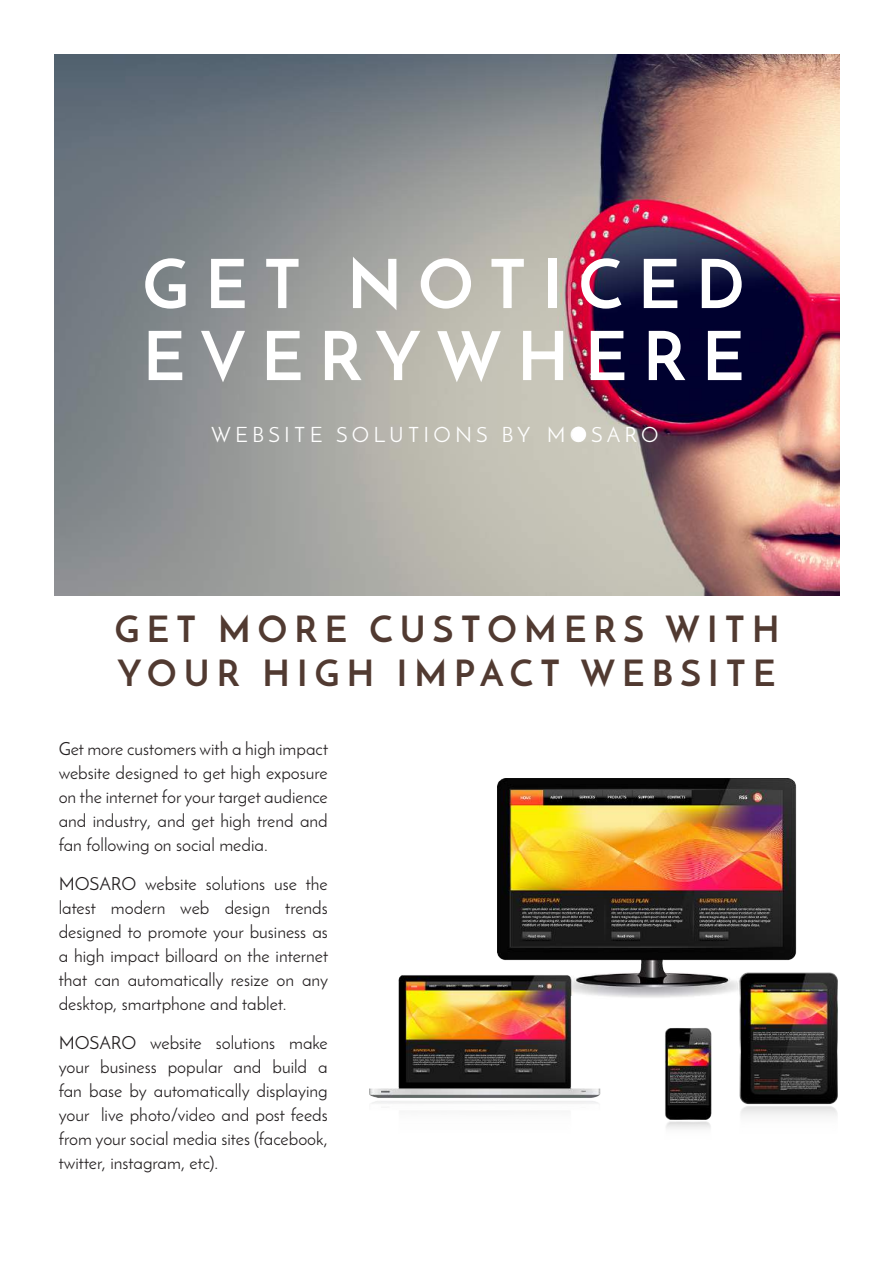
<style>
.page{position:relative;width:893px;height:1263px;background:#fff}
.page>*{position:absolute;margin:0;border:0;box-sizing:border-box;transform-origin:0 0}
.t1{font:700 67.5px/72px "Josefin Sans";letter-spacing:.24em;color:#fff}
.t2{font:700 36px "Josefin Sans";letter-spacing:.2em;color:#513a31}
.t3{font:21px "Josefin Sans";letter-spacing:.2em;color:#fff}
.t4{font:18px/24px "Josefin Sans";color:#231f20;text-align:justify}
</style>
<div class="page">
<img style="left:55px;top:54px;width:785px;height:541px">
<div style="left:572px;top:427px;width:14px;height:15px;background:#fff;border-radius:50%"></div>
<img style="left:370px;top:779px;width:467px;height:350px">
<h1 class="t1" style="left:143px;top:248px;width:603px">GET NOTICED<br>EVERYWHERE</h1>
<p class="t3" style="left:211px;top:421px;width:449px">WEBSITE SOLUTIONS BY MOSARO</p>
<h2 class="t2" style="left:115px;top:607px;width:666px">GET MORE CUSTOMERS WITH</h2>
<h2 class="t2" style="left:117px;top:650px;width:660px">YOUR HIGH IMPACT WEBSITE</h2>
<p class="t4" style="left:59px;top:737px;width:271px">Get more customers with a high impact website designed to get high exposure on the internet for your target audience and industry, and get high trend and fan following on social media.</p>
<p class="t4" style="left:59px;top:872px;width:271px">MOSARO website solutions use the latest modern web design trends designed to promote your business as a high impact billoard on the internet that can automatically resize on any desktop, smartphone and tablet.</p>
<p class="t4" style="left:59px;top:1031px;width:271px">MOSARO website solutions make your business popular and build a fan base by automatically displaying your live photo/video and post feeds from your social media sites (facebook, twitter, instagram, etc).</p>
</div>
